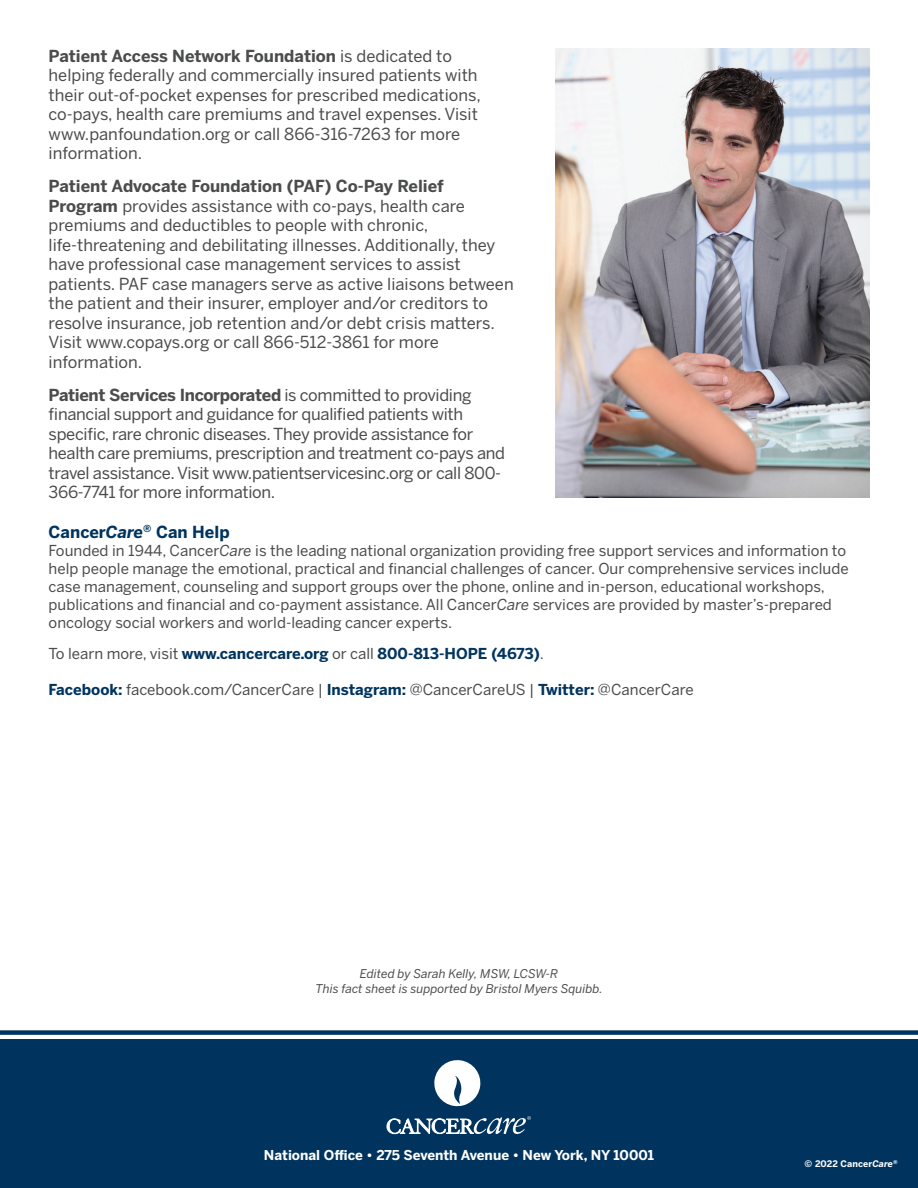
<style>
.page{position:relative;width:918px;height:1188px;background:#fff}
.page>*{position:absolute;margin:0;border:0;box-sizing:border-box;transform-origin:0 0}
.Leadder{font:16.5px/19.5px "Benton Sans";color:#4b4c4d}
.Leadder-2{font:16.5px/19.5px "Benton Sans";letter-spacing:-.02em;color:#4b4c4d}
.Leadder-3{font:700 16.5px "Benton Sans";color:#00345e}
.Leadder-4{font:15px/18px "Benton Sans";color:#4b4c4d}
.Leadder-5{font:700 15px "Benton Sans";color:#00345e}
.t1{font:700 13.5px "Benton Sans";color:#fff}
.Leadder-6{font:italic 12px "Benton Sans";color:#4b4c4d}
.Leadder-7{font:700 9px "Benton Sans";letter-spacing:.01em;color:#fff}
.s1{font-weight:700}
.s2{font-style:italic}
.s3{font-weight:400;color:#4b4c4d}
.s4{font-weight:700;color:#00345e}
</style>
<div class="page">
<div style="left:0;top:1040px;width:918px;height:148px;background:#00345e"></div>
<svg style="left:434px;top:1060px;width:47px;height:47px"></svg>
<svg style="left:387px;top:1116px;width:144px;height:18px"></svg>
<div style="left:0;top:1030px;width:918px;height:5px;background:#00345e"></div>
<img style="left:555px;top:49px;width:314px;height:448px">
<p class="Leadder" style="left:49px;top:46px;width:434px"><span class="s1">Patient Access Network Foundation</span> is dedicated to helping federally and commercially insured patients with their out-of-pocket expenses for prescribed medications, co-pays, health care premiums and travel expenses. Visit www.panfoundation.org or call 866-316-7263 for more information.</p>
<p class="Leadder" style="left:49px;top:176px;width:418px"><span class="s1">Patient Advocate Foundation (PAF) Co-Pay Relief<br>Program</span> provides assistance with co-pays, health care premiums and deductibles to people with chronic,</p>
<p class="Leadder" style="left:49px;top:235px;width:467px">life-threatening and debilitating illnesses. Additionally, they have professional case management services to assist patients. PAF case managers serve as active liaisons between the patient and their insurer, employer and/or creditors to resolve insurance, job retention and/or debt crisis matters.<br>Visit www.copays.org or call 866-512-3861 for more information.</p>
<p class="Leadder-2" style="left:49px;top:385px;width:458px"><span class="s1">Patient Services Incorporated</span> is committed to providing financial support and guidance for qualified patients with specific, rare chronic diseases. They provide assistance for health care premiums, prescription and treatment co-pays and travel assistance. Visit www.patientservicesinc.org or call 800- 366-7741 for more information.</p>
<p class="Leadder-3" style="left:49px;top:522px;width:183px">Cancer<span class="s2">Care</span><sup>®</sup> Can Help</p>
<p class="Leadder-4" style="left:49px;top:541px;width:802px">Founded in 1944, Cancer<span class="s2">Care</span> is the leading national organization providing free support services and information to help people manage the emotional, practical and financial challenges of cancer. Our comprehensive services include case management, counseling and support groups over the phone, online and in-person, educational workshops, publications and financial and co-payment assistance. All Cancer<span class="s2">Care</span> services are provided by master’s-prepared oncology social workers and world-leading cancer experts.</p>
<p class="Leadder-5" style="left:49px;top:645px;width:497px"><span class="s3">To learn more, visit</span> www.cancercare.org <span class="s3">or call</span> 800-813-HOPE (4673)<span class="s3">.</span></p>
<p class="Leadder-4" style="left:49px;top:680px;width:647px"><span class="s4">Facebook:</span> facebook.com/CancerCare | <span class="s4">Instagram:</span> @CancerCareUS | <span class="s4">Twitter:</span> @CancerCare</p>
<p class="Leadder-6" style="left:360px;top:967px;width:200px">Edited by Sarah Kelly, MSW, LCSW-R</p>
<p class="Leadder-6" style="left:315px;top:982px;width:289px">This fact sheet is supported by Bristol Myers Squibb.</p>
<p class="t1" style="left:264px;top:1147px;width:392px">National Office • 275 Seventh Avenue • New York, NY 10001</p>
<p class="Leadder-7" style="left:805px;top:1158px;width:95px">© 2022 Cancer<span class="s2">Care</span><sup>®</sup></p>
</div>
